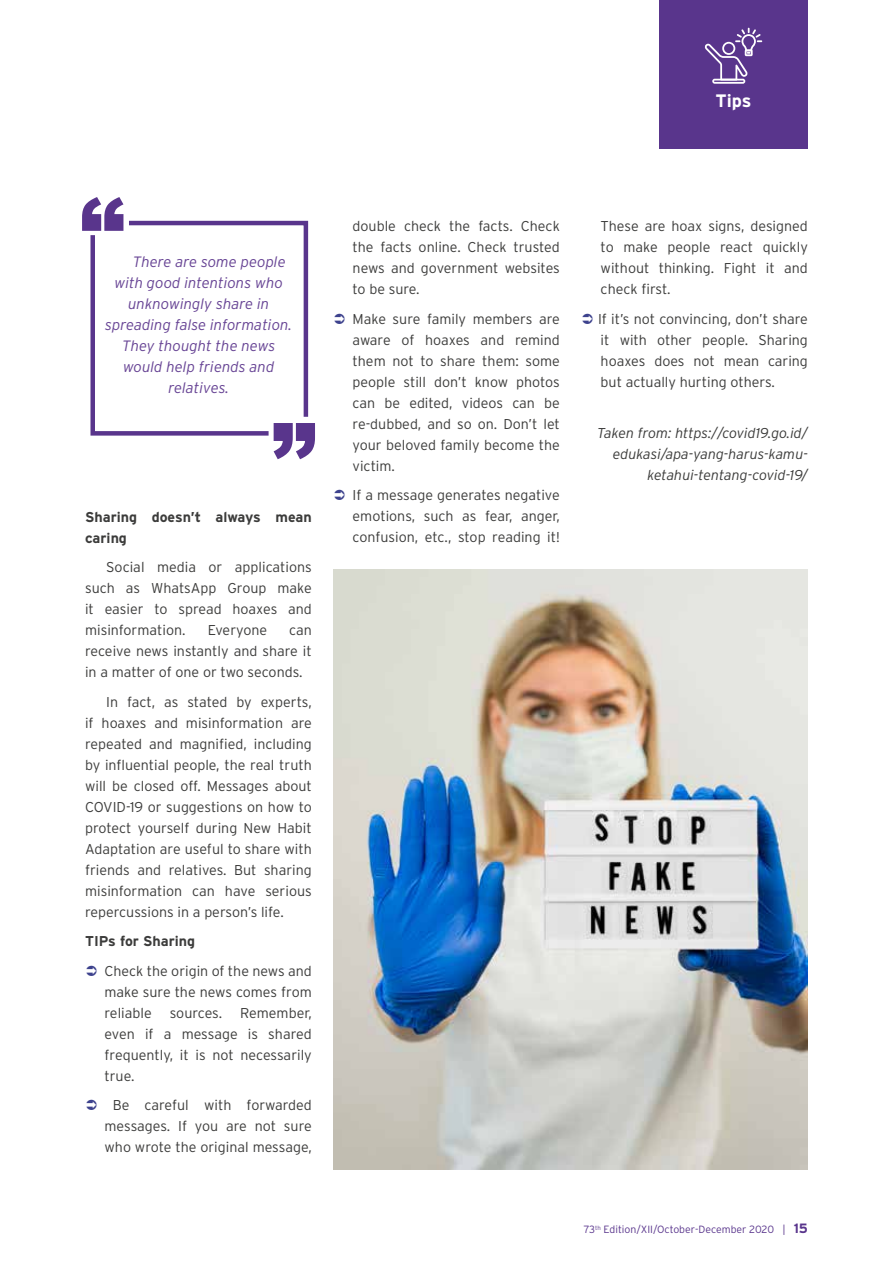
<style>
.page{position:relative;width:893px;height:1263px;background:#fff}
.page>*{position:absolute;margin:0;border:0;box-sizing:border-box;transform-origin:0 0}
.t1{font:700 18px "Interstate";color:#fff}
.t2{font:italic 300 15px "Interstate";color:#684595}
.t3{font:300 14.25px/21px "Interstate";color:#3c3c3b;text-align:justify}
.t4{font:italic 300 14.25px/21px "Interstate";color:#3c3c3b;text-align:right}
.t5{font:700 14.25px/21px "Interstate";color:#3c3c3b}
.t6{font:300 10.5px "Interstate";color:#59358c}
.s1{font-weight:700;font-size:13.5px}
</style>
<div class="page">
<div style="left:659px;top:0;width:149px;height:149px;background:#59358c"></div>
<svg style="left:704px;top:28px;width:58px;height:56px"></svg>
<img style="left:333px;top:570px;width:475px;height:599px">
<svg style="left:82px;top:197px;width:233px;height:262px"></svg>
<p class="t1" style="left:716px;top:89px;width:37px">Tips</p>
<p class="t2" style="left:133px;top:253px;width:154px">There are some people</p>
<p class="t2" style="left:114px;top:274px;width:170px">with good intentions who</p>
<p class="t2" style="left:128px;top:295px;width:143px">unknowingly share in</p>
<p class="t2" style="left:105px;top:316px;width:188px">spreading false information.</p>
<p class="t2" style="left:122px;top:337px;width:155px">They thought the news</p>
<p class="t2" style="left:123px;top:358px;width:153px">would help friends and</p>
<p class="t2" style="left:168px;top:379px;width:62px">relatives.</p>
<p class="t5" style="left:85px;top:506px;width:228px">Sharing doesn’t always mean caring</p>
<p class="t3" style="left:85px;top:557px;width:228px;text-indent:21px">Social media or applications such as WhatsApp Group make it easier to spread hoaxes and misinformation.</p>
<p class="t3" style="left:208px;top:620px;width:61px">Everyone</p>
<p class="t3" style="left:85px;top:620px;width:228px;text-indent:204px">can receive news instantly and share it in a matter of one or two seconds.</p>
<p class="t3" style="left:85px;top:691px;width:228px;text-indent:21px">In fact, as stated by experts, if hoaxes and misinformation are repeated and magnified, including by influential people, the real truth will be closed off. Messages about COVID-19 or suggestions on how to protect yourself during New Habit Adaptation are useful to share with friends and relatives. But sharing misinformation can have serious repercussions in a person’s life.</p>
<p class="t5" style="left:85px;top:931px;width:112px">TIPs for Sharing</p>
<p class="t3" style="left:105px;top:960px;width:209px">Check the origin of the news and make sure the news comes from reliable</p>
<p class="t3" style="left:105px;top:1002px;width:209px;text-indent:136px">Remember, even if a message is shared frequently, it is not necessarily true.</p>
<p class="t3" style="left:105px;top:1095px;width:209px;text-align:center">Be careful with forwarded messages. If you are not sure who wrote the original message,</p>
<p class="t3" style="left:170px;top:1002px;width:54px">sources.</p>
<p class="t3" style="left:353px;top:216px;width:209px">double check the facts. Check the facts online. Check trusted news and government websites to be sure.</p>
<p class="t3" style="left:353px;top:308px;width:209px">Make sure family members are aware of hoaxes and remind them not to share them: some people still don’t know photos can be edited, videos can be re-dubbed, and so on. Don’t let your beloved family become the victim.</p>
<p class="t3" style="left:353px;top:485px;width:209px">If a message generates negative emotions, such as fear, anger, confusion, etc., stop reading it!</p>
<p class="t3" style="left:601px;top:216px;width:209px">These are hoax signs, designed to make people react quickly without thinking. Fight it and check first.</p>
<p class="t3" style="left:598px;top:308px;width:211px">If it’s not convincing, don’t share it with other people. Sharing hoaxes does not mean caring but actually hurting others.</p>
<p class="t4" style="left:597px;top:422px;width:212px">Taken from: https://covid19.go.id/ edukasi/apa-yang-harus-kamu&shy;ketahui-tentang-covid-19/</p>
<p class="t6" style="left:584px;top:1223px;width:226px">73<sup>th</sup> Edition/XII/October-December 2020 | <span class="s1">15</span></p>
</div>
